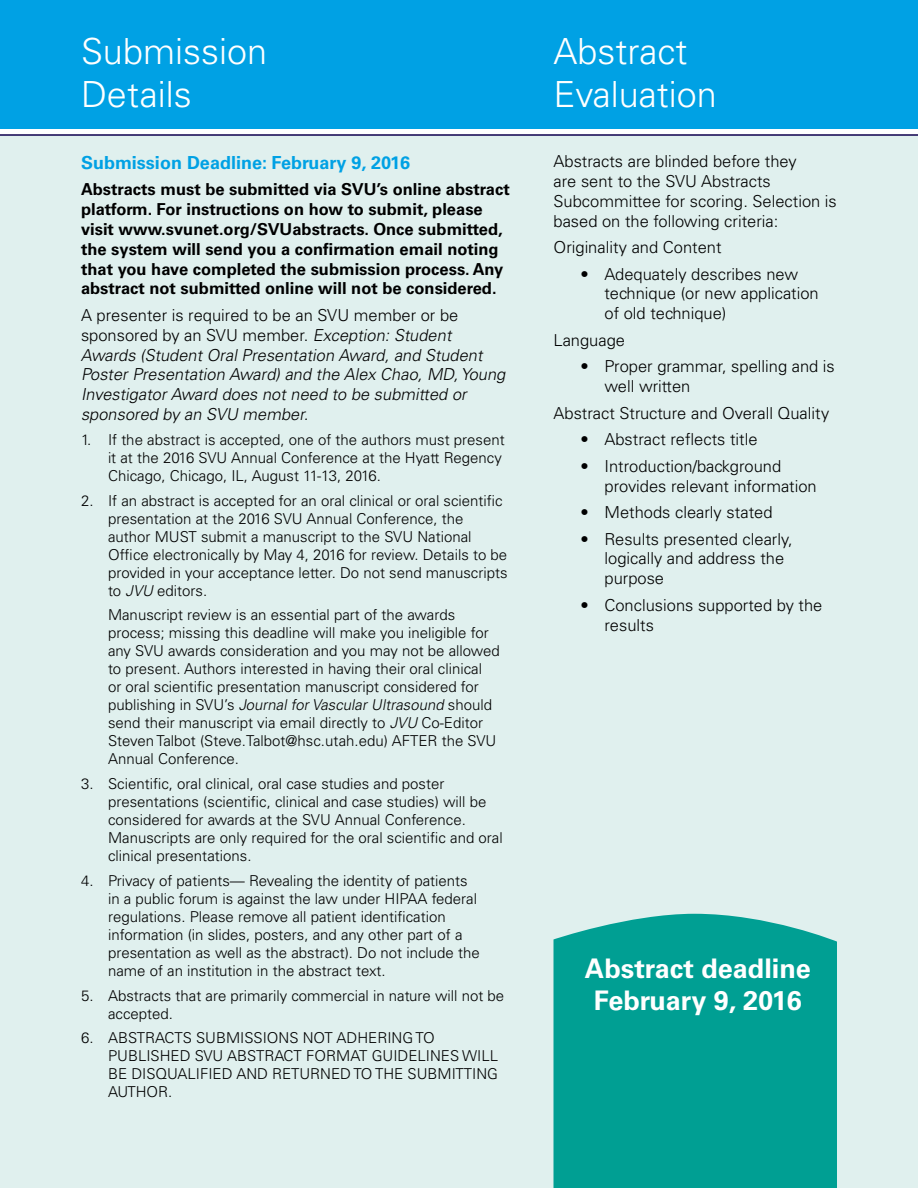
<style>
.page{position:relative;width:918px;height:1188px;background:#fff}
.page>*{position:absolute;margin:0;border:0;box-sizing:border-box;transform-origin:0 0}
.t1{font:300 36px/43.2px "Univers";color:#fff}
.t2{font:700 27px/32.4px "Univers";color:#fff;text-align:center}
.t3{font:700 18px "Univers";color:#00a1e4}
.t4{font:300 16.5px/19.8px "Univers";color:#000}
.t5{font:700 16.5px/19.8px "Univers";color:#000}
.t6{font:italic 300 16.5px/19.8px "Univers";color:#000}
.t7{font:300 15px/18px "Univers";color:#000}
.s1{font-style:normal}
.s2{font-style:italic}
</style>
<div class="page">
<div style="left:0;top:135px;width:918px;height:1053px;background:#e0f0ee"></div>
<div style="left:0;top:0;width:918px;height:129px;background:#00a1e4"></div>
<hr style="left:0;top:134px;width:918px;height:2px;background:#0f004e">
<div style="left:554px;top:914px;width:283px;height:274px;background:#009f93"></div>
<h1 class="t1" style="left:81px;top:29px;width:188px">Submission<br>Details</h1>
<p class="t3" style="left:81px;top:152px;width:331px">Submission Deadline: February 9, 2016</p>
<p class="t5" style="left:81px;top:180px;width:430px">Abstracts must be submitted via SVU’s online abstract platform. For instructions on how to submit, please visit www.svunet.org/SVUabstracts. Once submitted, the system will send you a confirmation email noting that you have completed the submission process. Any abstract not submitted online will not be considered.</p>
<p class="t6" style="left:81px;top:305px;width:429px"><span class="s1">A presenter is required to be an SVU member or be sponsored by an SVU member.</span> Exception: Student Awards (Student Oral Presentation Award, and Student Poster Presentation Award) and the Alex Chao, MD,Young InvestigatorAward does not need to be submitted or sponsored by an SVU member.</p>
<p class="t7" style="left:108px;top:430px;width:398px;text-indent:-27px">1. If the abstract is accepted, one of the authors must present it at the 2016 SVU Annual Conference at the Hyatt Regency<br>Chicago, Chicago, IL, August 11-13, 2016.</p>
<p class="t7" style="left:108px;top:491px;width:401px;text-indent:-27px">2. If an abstract is accepted for an oral clinical or oral scientific presentation at the 2016 SVU Annual Conference, the author MUST submit a manuscript to the SVU National Office electronically by May 4, 2016 for review. Details to be provided in your acceptance letter. Do not send manuscripts to <span class="s2">JVU</span> editors.</p>
<p class="t7" style="left:108px;top:606px;width:393px">Manuscript review is an essential part of the awards process; missing this deadline will make you ineligible for any SVU awards consideration and you may not be allowed to present. Authors interested in having their oral clinical<br>or oral scientific presentation manuscript considered for<br>p u b l i s h i n g i n SV U ’s <span class="s2">Journal forVascular Ultrasound</span> s h o u l d send their manuscript via email directly to <span class="s2">JVU</span> Co-Editor Steven Talbot (Steve.Talbot@hsc.utah.edu) AFTER the SVU Annual Conference.</p>
<p class="t7" style="left:108px;top:775px;width:396px;text-indent:-27px">3. Scientific, oral clinical, oral case studies and poster presentations (scientific, clinical and case studies) will be considered for awards at the SVU Annual Conference.<br>Manuscripts are only required for the oral scientific and oral clinical presentations.</p>
<p class="t7" style="left:108px;top:871px;width:373px;text-indent:-27px">4. Privacy of patients— Revealing the identity of patients in a public forum is against the law under HIPAA federal regulations. Please remove all patient identification information (in slides, posters, and any other part of a presentation as well as the abstract). Do not include the name of an institution in the abstract text.</p>
<p class="t7" style="left:108px;top:986px;width:398px;text-indent:-27px">5. Abstracts that are primarily commercial in nature will not be accepted.</p>
<p class="t7" style="left:108px;top:1029px;width:392px;text-indent:-27px">6. ABSTRACTS SUBMISSIONS NOT ADHERING TO PUBLISHED SVU ABSTRACT FORMAT GUIDELINES WILL BE DISQUALIFIED AND RETURNED TO THE SUBMITTING AUTHOR.</p>
<h1 class="t1" style="left:554px;top:29px;width:165px">Abstract<br>Evaluation</h1>
<p class="t4" style="left:554px;top:151px;width:285px">Abstracts are blinded before they<br>are sent to the SVU Abstracts Subcommittee for scoring. Selection is based on the following criteria:</p>
<p class="t4" style="left:554px;top:237px;width:170px">Originality and Content</p>
<p class="t4" style="left:605px;top:264px;width:216px;text-indent:-24px">• Adequately describes new technique (or new application of old technique)</p>
<p class="t4" style="left:554px;top:330px;width:73px">Language</p>
<p class="t4" style="left:605px;top:357px;width:232px;text-indent:-24px">• Proper grammar, spelling and is well written</p>
<p class="t4" style="left:554px;top:403px;width:277px">Abstract Structure and Overall Quality</p>
<p class="t4" style="left:580px;top:430px;width:179px">• Abstract reflects title</p>
<p class="t4" style="left:605px;top:456px;width:214px;text-indent:-24px">• Introduction/background provides relevant information</p>
<p class="t4" style="left:580px;top:502px;width:194px">• Methods clearly stated</p>
<p class="t4" style="left:605px;top:529px;width:190px;text-indent:-24px">• Results presented clearly, logically and address the purpose</p>
<p class="t4" style="left:605px;top:595px;width:219px;text-indent:-24px">• Conclusions supported by the results</p>
<h2 class="t2" style="left:585px;top:952px;width:228px">Abstract deadline<br>February 9, 2016</h2>
</div>
